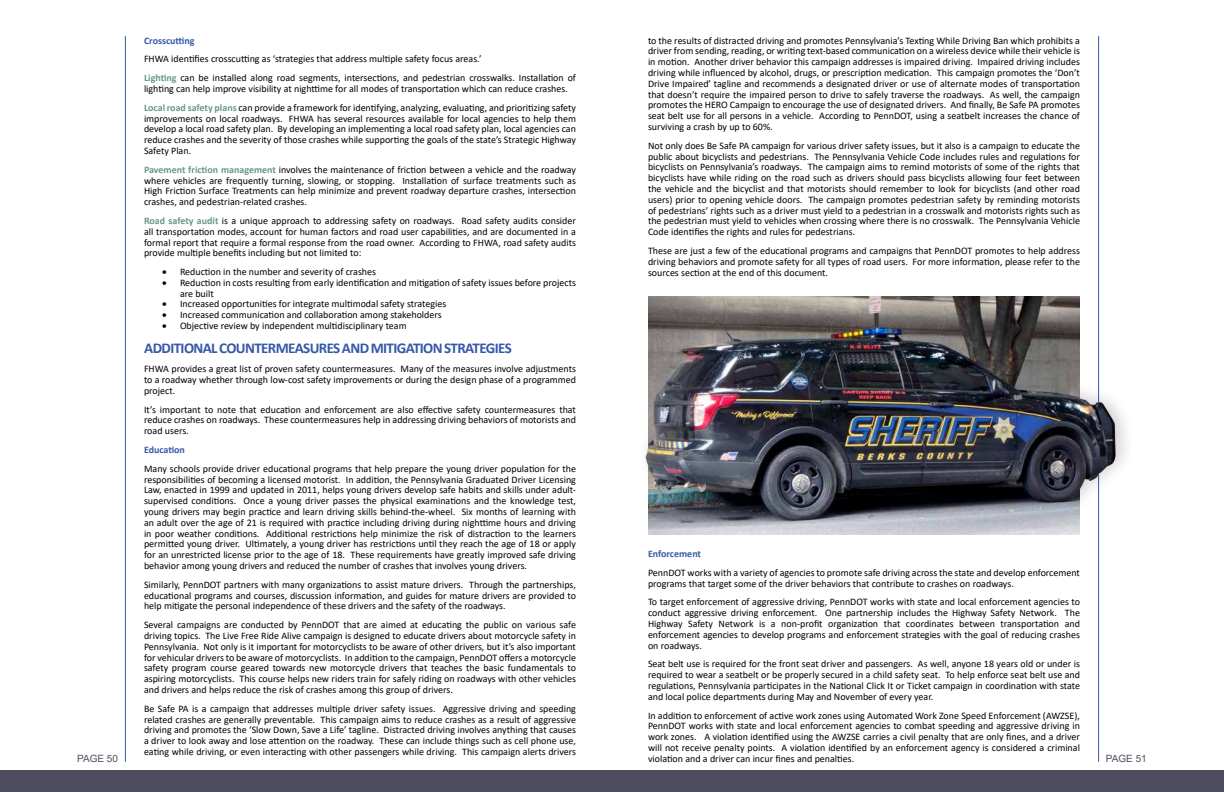
<style>
.page{position:relative;width:1224px;height:792px;background:#fff}
.page>*{position:absolute;margin:0;border:0;box-sizing:border-box;transform-origin:0 0}
.t1{font:700 15px "Calibri";letter-spacing:-.04em;color:#3658a8}
.t2{font:10px/10.8px "Calibri";color:#000;text-align:justify}
.t3{font:700 10px "Calibri";color:#3658a8}
.t4{font:10px "Arial";color:#4e4d5f}
.s1{font-weight:700;color:#69968a}
</style>
<div class="page">
<div style="left:612px;top:770px;width:612px;height:22px;background:#4e4d5f"></div>
<hr style="left:125px;top:36px;width:1px;height:726px;background:#3658a8">
<hr style="left:1098px;top:36px;width:1px;height:726px;background:#3658a8">
<div style="left:636px;top:312px;width:499px;height:220px;background:#000;opacity:.2"></div>
<img style="left:646px;top:328px;width:470px;height:190px">
<img style="left:648px;top:297px;width:432px;height:237px">
<div style="left:0;top:770px;width:612px;height:22px;background:#4e4d5f"></div>
<p class="t2" style="left:648px;top:35px;width:434px">to the results of distracted driving and promotes Pennsylvania’s Texting While Driving Ban which prohibits a driver from sending, reading, or writing text-based communication on a wireless device while their vehicle is in motion. Another driver behavior this campaign addresses is impaired driving. Impaired driving includes driving while influenced by alcohol, drugs, or prescription medication. This campaign promotes the ‘Don’t Drive Impaired’ tagline and recommends a designated driver or use of alternate modes of transportation that doesn’t require the impaired person to drive to safely traverse the roadways. As well, the campaign promotes the HERO Campaign to encourage the use of designated drivers. And finally, Be Safe PA promotes seat belt use for all persons in a vehicle. According to PennDOT, using a seatbelt increases the chance of surviving a crash by up to 60%.</p>
<p class="t2" style="left:648px;top:140px;width:434px">Not only does Be Safe PA campaign for various driver safety issues, but it also is a campaign to educate the public about bicyclists and pedestrians. The Pennsylvania Vehicle Code includes rules and regulations for bicyclists on Pennsylvania’s roadways. The campaign aims to remind motorists of some of the rights that bicyclists have while riding on the road such as drivers should pass bicyclists allowing four feet between the vehicle and the bicyclist and that motorists should remember to look for bicyclists (and other road users) prior to opening vehicle doors. The campaign promotes pedestrian safety by reminding motorists of pedestrians’ rights such as a driver must yield to a pedestrian in a crosswalk and motorists rights such as the pedestrian must yield to vehicles when crossing where there is no crosswalk. The Pennsylvania Vehicle Code identifies the rights and rules for pedestrians.</p>
<p class="t2" style="left:648px;top:245px;width:434px">These are just a few of the educational programs and campaigns that PennDOT promotes to help address driving behaviors and promote safety for all types of road users. For more information, please refer to the sources section at the end of this document.</p>
<p class="t3" style="left:144px;top:33px;width:52px">Crosscutting</p>
<p class="t2" style="left:144px;top:49px;width:433px;line-height:18.8px">FHWA identifies crosscutting as ‘strategies that address multiple safety focus areas.’<br><span class="s1">Lighting</span> can be installed along road segments, intersections, and pedestrian crosswalks. Installation of</p>
<p class="t2" style="left:144px;top:79px;width:434px;line-height:18.8px">lighting can help improve visibility at nighttime for all modes of transportation which can reduce crashes.<br><span class="s1">Local road safety plans</span> can provide a framework for identifying, analyzing, evaluating, and prioritizing safety</p>
<p class="t2" style="left:144px;top:113px;width:434px">improvements on local roadways. FHWA has several resources available for local agencies to help them develop a local road safety plan. By developing an implementing a local road safety plan, local agencies can reduce crashes and the severity of those crashes while supporting the goals of the state’s Strategic Highway Safety Plan.</p>
<p class="t2" style="left:144px;top:164px;width:434px"><span class="s1">Pavement friction management</span> involves the maintenance of friction between a vehicle and the roadway where vehicles are frequently turning, slowing, or stopping. Installation of surface treatments such as High Friction Surface Treatments can help minimize and prevent roadway departure crashes, intersection crashes, and pedestrian-related crashes.</p>
<p class="t2" style="left:144px;top:215px;width:434px"><span class="s1">Road safety audit</span> is a unique approach to addressing safety on roadways. Road safety audits consider all transportation modes, account for human factors and road user capabilities, and are documented in a formal report that require a formal response from the road owner. According to FHWA, road safety audits provide multiple benefits including but not limited to:</p>
<p class="t2" style="left:162px;top:266px;width:216px">• Reduction in the number and severity of crashes</p>
<p class="t2" style="left:180px;top:277px;width:397px;text-indent:-18px">• Reduction in costs resulting from early identification and mitigation of safety issues before projects are built</p>
<p class="t2" style="left:162px;top:299px;width:286px">• Increased opportunities for integrate multimodal safety strategies</p>
<p class="t2" style="left:162px;top:309px;width:281px">• Increased communication and collaboration among stakeholders</p>
<p class="t2" style="left:162px;top:320px;width:246px">• Objective review by independent multidisciplinary team</p>
<h1 class="t1" style="left:144px;top:338px;width:369px">ADDITIONAL COUNTERMEASURES AND MITIGATION STRATEGIES</h1>
<p class="t2" style="left:144px;top:363px;width:434px">FHWA provides a great list of proven safety countermeasures. Many of the measures involve adjustments to a roadway whether through low-cost safety improvements or during the design phase of a programmed project.</p>
<p class="t2" style="left:144px;top:404px;width:433px">It’s important to note that education and enforcement are also effective safety countermeasures that reduce crashes on roadways. These countermeasures help in addressing driving behaviors of motorists and road users.</p>
<p class="t3" style="left:144px;top:443px;width:43px">Education</p>
<p class="t2" style="left:144px;top:463px;width:434px">Many schools provide driver educational programs that help prepare the young driver population for the responsibilities of becoming a licensed motorist. In addition, the Pennsylvania Graduated Driver Licensing Law, enacted in 1999 and updated in 2011, helps young drivers develop safe habits and skills under adult&shy;supervised conditions. Once a young driver passes the physical examinations and the knowledge test, young drivers may begin practice and learn driving skills behind-the-wheel. Six months of learning with an adult over the age of 21 is required with practice including driving during nighttime hours and driving in poor weather conditions. Additional restrictions help minimize the risk of distraction to the learners permitted young driver. Ultimately, a young driver has restrictions until they reach the age of 18 or apply for an unrestricted license prior to the age of 18. These requirements have greatly improved safe driving behavior among young drivers and reduced the number of crashes that involves young drivers.</p>
<p class="t2" style="left:144px;top:579px;width:434px">Similarly, PennDOT partners with many organizations to assist mature drivers. Through the partnerships, educational programs and courses, discussion information, and guides for mature drivers are provided to help mitigate the personal independence of these drivers and the safety of the roadways.</p>
<p class="t2" style="left:144px;top:619px;width:434px">Several campaigns are conducted by PennDOT that are aimed at educating the public on various safe driving topics. The Live Free Ride Alive campaign is designed to educate drivers about motorcycle safety in Pennsylvania. Not only is it important for motorcyclists to be aware of other drivers, but it’s also important for vehicular drivers to be aware of motorcyclists. In addition to the campaign, PennDOT offers a motorcycle safety program course geared towards new motorcycle drivers that teaches the basic fundamentals to aspiring motorcyclists. This course helps new riders train for safely riding on roadways with other vehicles and drivers and helps reduce the risk of crashes among this group of drivers.</p>
<p class="t2" style="left:144px;top:703px;width:434px">Be Safe PA is a campaign that addresses multiple driver safety issues. Aggressive driving and speeding related crashes are generally preventable. This campaign aims to reduce crashes as a result of aggressive driving and promotes the ‘Slow Down, Save a Life’ tagline. Distracted driving involves anything that causes a driver to look away and lose attention on the roadway. These can include things such as cell phone use, eating while driving, or even interacting with other passengers while driving. This campaign alerts drivers</p>
<p class="t3" style="left:648px;top:547px;width:55px">Enforcement</p>
<p class="t2" style="left:648px;top:567px;width:434px">PennDOT works with a variety of agencies to promote safe driving across the state and develop enforcement programs that target some of the driver behaviors that contribute to crashes on roadways.</p>
<p class="t2" style="left:648px;top:596px;width:434px">To target enforcement of aggressive driving, PennDOT works with state and local enforcement agencies to conduct aggressive driving enforcement. One partnership includes the Highway Safety Network. The Highway Safety Network is a non-profit organization that coordinates between transportation and enforcement agencies to develop programs and enforcement strategies with the goal of reducing crashes on roadways.</p>
<p class="t2" style="left:648px;top:658px;width:434px">Seat belt use is required for the front seat driver and passengers. As well, anyone 18 years old or under is required to wear a seatbelt or be properly secured in a child safety seat. To help enforce seat belt use and regulations, Pennsylvania participates in the National Click It or Ticket campaign in coordination with state and local police departments during May and November of every year.</p>
<p class="t2" style="left:648px;top:710px;width:434px">In addition to enforcement of active work zones using Automated Work Zone Speed Enforcement (AWZSE), PennDOT works with state and local enforcement agencies to combat speeding and aggressive driving in work zones. A violation identified using the AWZSE carries a civil penalty that are only fines, and a driver will not receive penalty points. A violation identified by an enforcement agency is considered a criminal violation and a driver can incur fines and penalties.</p>
<p class="t4" style="left:77px;top:751px;width:42px">PAGE 50</p>
<p class="t4" style="left:1106px;top:751px;width:42px">PAGE 51</p>
</div>
